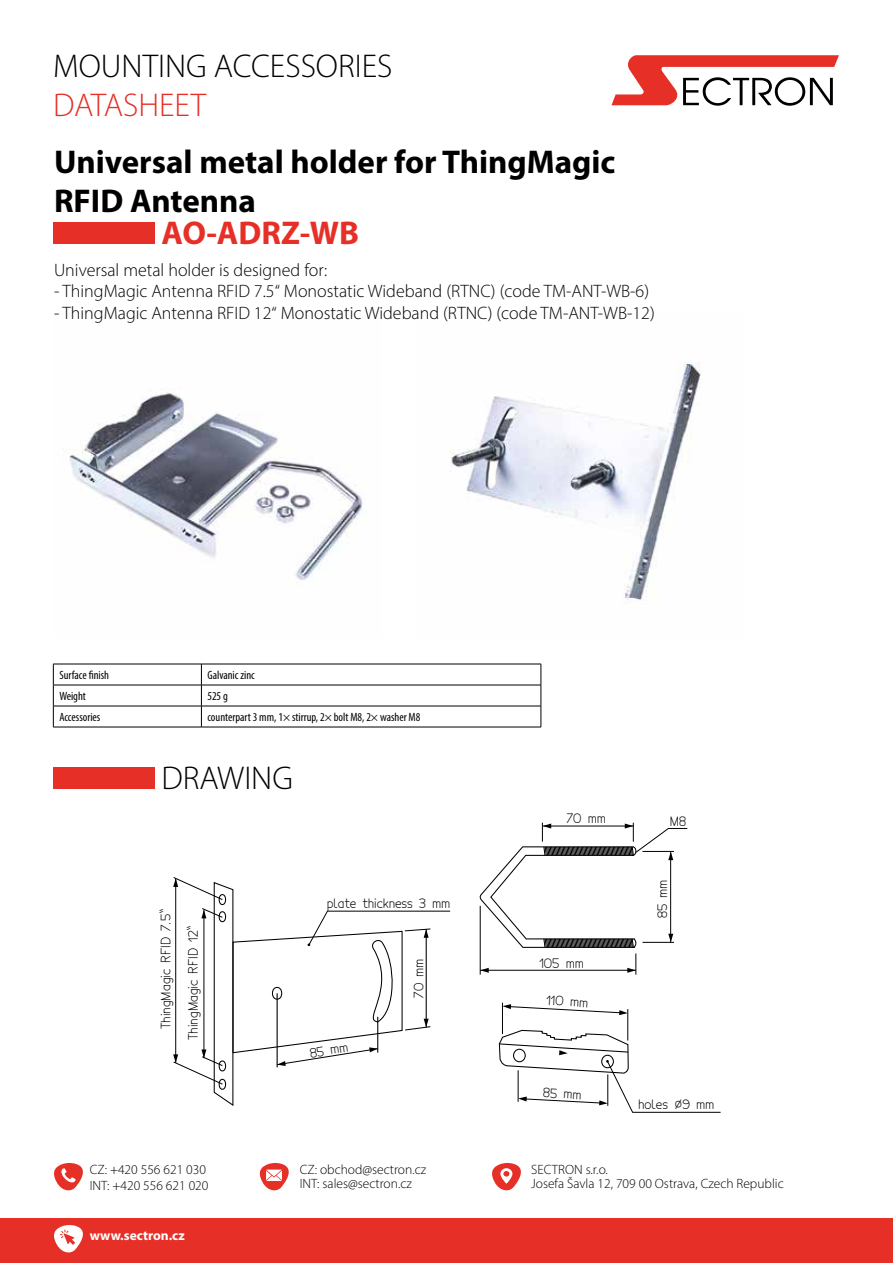
<style>
.page{position:relative;width:893px;height:1263px;background:#fff}
.page>*{position:absolute;margin:0;border:0;box-sizing:border-box;transform-origin:0 0}
.t1{font:700 33px/39.6px "Myriad Pro";color:#000}
.t2{font:300 33px "Myriad Pro";color:#000}
.t3{font:700 33px "Myriad Pro";color:#e63027}
.t4{font:300 33px "Myriad Pro";color:#e63027}
.t5{font:300 18px "Myriad Pro";color:#000}
.t6{font:300 13.5px/13.5px "Myriad Pro";color:#000}
.t7{font:700 13.5px "Myriad Pro";color:#fff}
.t8{font:12.45px "Tecnico Fino";color:#000}
.t9{font:condensed 12px "Myriad Pro";color:#000}
</style>
<div class="page">
<img style="left:63px;top:389px;width:300px;height:194px">
<img style="left:450px;top:362px;width:251px;height:241px">
<svg style="left:611px;top:55px;width:228px;height:51px"></svg>
<div style="left:0;top:1218px;width:893px;height:45px;background:#e63027"></div>
<svg style="left:54px;top:1225px;width:29px;height:27px"></svg>
<svg style="left:54px;top:1163px;width:29px;height:27px"></svg>
<svg style="left:260px;top:1163px;width:29px;height:27px"></svg>
<svg style="left:492px;top:1163px;width:29px;height:27px"></svg>
<div style="left:53px;top:222px;width:102px;height:22px;background:#e63027"></div>
<div style="left:53px;top:767px;width:102px;height:22px;background:#e63027"></div>
<hr style="left:53px;top:664px;width:148px;height:1px;background:#000">
<hr style="left:201px;top:664px;width:340px;height:1px;background:#000">
<hr style="left:53px;top:685px;width:148px;height:1px;background:#000">
<hr style="left:201px;top:685px;width:340px;height:1px;background:#000">
<hr style="left:53px;top:706px;width:148px;height:1px;background:#000">
<svg style="left:53px;top:664px;width:1px;height:63px"></svg>
<hr style="left:201px;top:706px;width:340px;height:1px;background:#000">
<svg style="left:201px;top:664px;width:1px;height:63px"></svg>
<svg style="left:541px;top:664px;width:1px;height:63px"></svg>
<hr style="left:53px;top:727px;width:148px;height:1px;background:#000">
<hr style="left:201px;top:727px;width:340px;height:1px;background:#000">
<svg style="left:173px;top:877px;width:277px;height:229px"></svg>
<hr style="left:502px;top:1003px;width:1px;height:31px;background:#000">
<hr style="left:627px;top:1009px;width:1px;height:31px;background:#000">
<svg style="left:479px;top:823px;width:208px;height:152px"></svg>
<svg style="left:498px;top:1029px;width:223px;height:83px"></svg>
<svg style="left:503px;top:1004px;width:125px;height:11px"></svg>
<h1 class="t2" style="left:53px;top:46px;width:341px">MOUNTING ACCESSORIES</h1>
<h1 class="t4" style="left:53px;top:85px;width:154px">DATASHEET</h1>
<h1 class="t1" style="left:54px;top:141px;width:563px">Universal metal holder for ThingMagic<br>RFID Antenna</h1>
<h1 class="t3" style="left:162px;top:211px;width:199px">AO-ADRZ-WB</h1>
<p class="t5" style="left:54px;top:259px;width:275px">Universal metal holder is designed for:</p>
<p class="t5" style="left:54px;top:281px;width:597px">- ThingMagic Antenna RFID 7.5“ Monostatic Wideband (RTNC) (code TM-ANT-WB-6)</p>
<p class="t5" style="left:54px;top:302px;width:602px">- ThingMagic Antenna RFID 12“ Monostatic Wideband (RTNC) (code TM-ANT-WB-12)</p>
<p class="t9" style="left:59px;top:668px;width:51px">Surface finish</p>
<p class="t9" style="left:207px;top:668px;width:49px">Galvanic zinc</p>
<p class="t9" style="left:59px;top:689px;width:28px">Weight</p>
<p class="t9" style="left:207px;top:689px;width:22px">525 g</p>
<p class="t9" style="left:59px;top:710px;width:43px">Accessories</p>
<p class="t9" style="left:207px;top:710px;width:214px">counterpart 3 mm, 1× stirrup, 2× bolt M8, 2× washer M8</p>
<h1 class="t2" style="left:162px;top:758px;width:133px">DRAWING</h1>
<p class="t8" style="left:158px;top:1029px;width:122px;rotate:-90deg">ThingMagic RFID 7.5“</p>
<p class="t8" style="left:185px;top:1040px;width:117px;rotate:-90deg">ThingMagic RFID 12“</p>
<p class="t8" style="left:327px;top:895px;width:125px">plate thickness 3 mm</p>
<p class="t8" style="left:309px;top:1045px;width:40px;rotate:-9deg">85 mm</p>
<p class="t8" style="left:411px;top:998px;width:41px;rotate:-90deg">70 mm</p>
<p class="t8" style="left:567px;top:810px;width:41px">70 mm</p>
<p class="t8" style="left:539px;top:955px;width:46px">105 mm</p>
<p class="t8" style="left:547px;top:992px;width:43px;rotate:4deg">110 mm</p>
<p class="t8" style="left:544px;top:1084px;width:40px;rotate:4deg">85 mm</p>
<p class="t8" style="left:670px;top:813px;width:18px">M8</p>
<p class="t8" style="left:655px;top:918px;width:40px;rotate:-90deg">85 mm</p>
<p class="t8" style="left:638px;top:1097px;width:78px">holes ∅9 mm</p>
<p class="t6" style="left:90px;top:1161px;width:120px;line-height:16.2px">CZ: +420 556 621 030<br>INT: +420 556 621 020</p>
<p class="t6" style="left:300px;top:1163px;width:128px">CZ: obchod@sectron.cz<br>INT: sales@sectron.cz</p>
<p class="t6" style="left:531px;top:1163px;width:254px">SECTRON s.r.o.<br>Josefa Šavla 12, 709 00 Ostrava, Czech Republic</p>
<p class="t7" style="left:90px;top:1226px;width:97px">www.sectron.cz</p>
</div>
